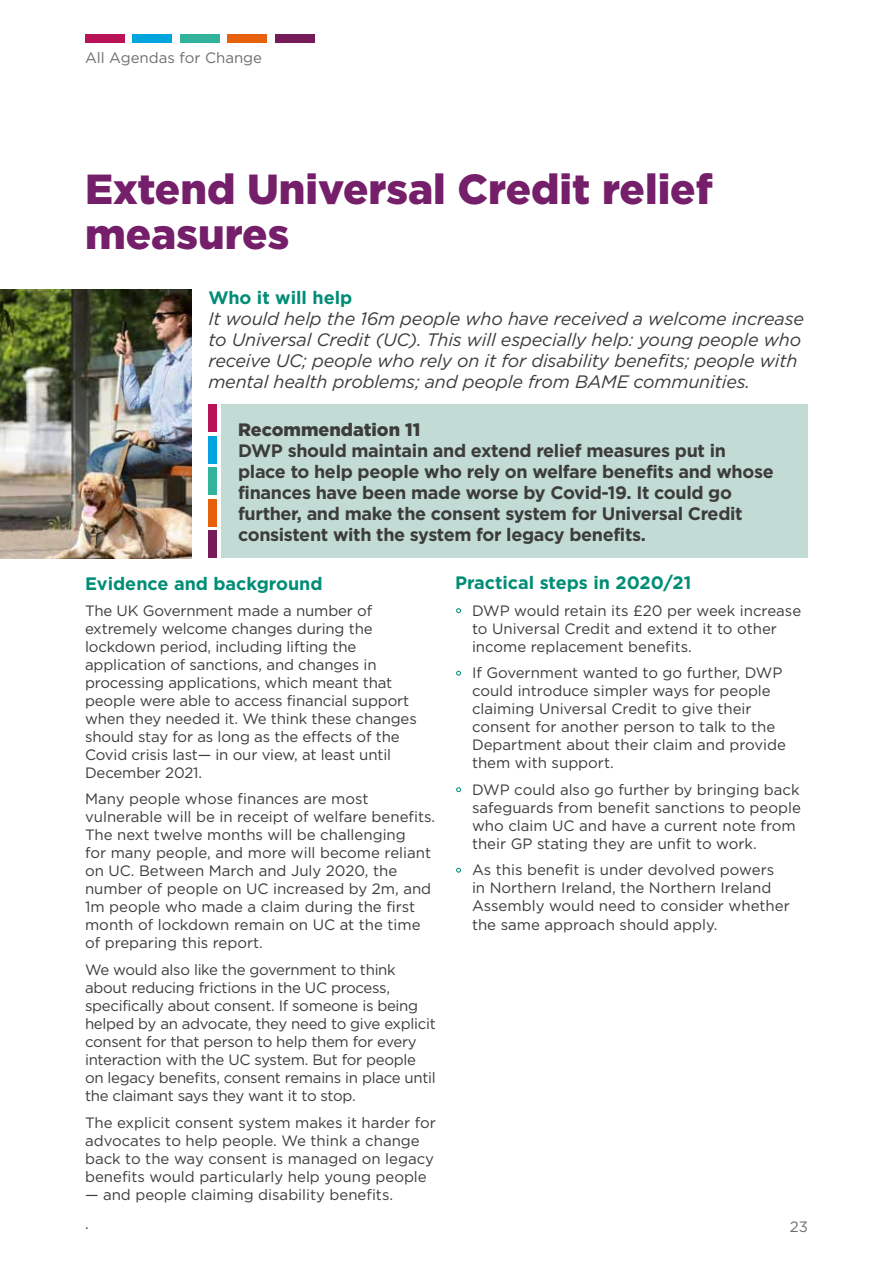
<style>
.page{position:relative;width:893px;height:1263px;background:#fff}
.page>*{position:absolute;margin:0;border:0;box-sizing:border-box;transform-origin:0 0}
.t1{font:900 42px/45px "Gotham";color:#751e6a}
.t2{font:700 18px/21px "Gotham";letter-spacing:-.02em;color:#3c3c3b}
.t3{font:italic 18px/21px "Gotham";letter-spacing:-.01em;color:#3c3c3b}
.t4{font:700 18px "Gotham";color:#008d76}
.t5{font:900 18px "Gotham";color:#3c3c3b}
.t6{font:15px/18px "Gotham";color:#3c3c3b}
.t7{font:15px/18px "Gotham";letter-spacing:-.02em;color:#3c3c3b}
.t8{font:15px "Gotham";color:#706f6f}
.s1{color:#008d76}
</style>
<div class="page">
<div style="left:221px;top:405px;width:587px;height:153px;background:#c2dbd4"></div>
<img style="left:0;top:289px;width:191px;height:269px">
<div style="left:208px;top:405px;width:9px;height:27px;background:#b91257"></div>
<div style="left:208px;top:436px;width:9px;height:27px;background:#00a5df"></div>
<div style="left:208px;top:468px;width:9px;height:27px;background:#31b39c"></div>
<div style="left:208px;top:499px;width:9px;height:27px;background:#e7610d"></div>
<div style="left:208px;top:531px;width:9px;height:27px;background:#751b5a"></div>
<div style="left:85px;top:34px;width:39px;height:9px;background:#b91257"></div>
<div style="left:133px;top:34px;width:39px;height:9px;background:#00a5df"></div>
<div style="left:180px;top:34px;width:39px;height:9px;background:#31b39c"></div>
<div style="left:228px;top:34px;width:39px;height:9px;background:#e7610d"></div>
<div style="left:276px;top:34px;width:39px;height:9px;background:#751b5a"></div>
<p class="t8" style="left:85px;top:48px;width:179px">All Agendas for Change</p>
<h1 class="t1" style="left:85px;top:166px;width:629px">Extend Universal Credit relief measures</h1>
<p class="t4" style="left:208px;top:285px;width:145px">Who it will help</p>
<p class="t3" style="left:208px;top:308px;width:597px">It would help the 16m people who have received a welcome increase to Universal Credit (UC). This will especially help: young people who receive UC; people who rely on it for disability benefits; people with mental health problems; and people from BAME communities.</p>
<p class="t5" style="left:238px;top:417px;width:184px">Recommendation 11</p>
<p class="t2" style="left:238px;top:440px;width:537px">DWP should maintain and extend relief measures put in place to help people who rely on welfare benefits and whose finances have been made worse by Covid-19. It could go further, and make the consent system for Universal Credit consistent with the system for legacy benefits.</p>
<p class="t4" style="left:85px;top:571px;width:239px">Evidence and background</p>
<p class="t6" style="left:85px;top:601px;width:333px">The UK Government made a number of extremely welcome changes during the lockdown period, including lifting the application of sanctions, and changes in processing applications, which meant that people were able to access financial support when they needed it. We think these changes should stay for as long as the effects of the Covid crisis last— in our view, at least until December 2021.</p>
<p class="t6" style="left:85px;top:790px;width:352px">Many people whose finances are most vulnerable will be in receipt of welfare benefits.<br>The next twelve months will be challenging<br>for many people, and more will become reliant on UC. Between March and July 2020, the number of people on UC increased by 2m, and 1m people who made a claim during the first month of lockdown remain on UC at the time of preparing this report.</p>
<p class="t7" style="left:85px;top:960px;width:352px">We would also like the government to think about reducing frictions in the UC process, specifically about consent. If someone is being helped by an advocate, they need to give explicit consent for that person to help them for every interaction with the UC system. But for people on legacy benefits, consent remains in place until the claimant says they want it to stop.</p>
<p class="t6" style="left:85px;top:1113px;width:352px">The explicit consent system makes it harder for advocates to help people. We think a change back to the way consent is managed on legacy benefits would particularly help young people</p>
<p class="t6" style="left:85px;top:1179px;width:310px;line-height:29.5px">— and people claiming disability benefits. .</p>
<p class="t4" style="left:455px;top:571px;width:238px">Practical steps in 2020/21</p>
<p class="t6" style="left:472px;top:601px;width:331px;text-indent:-17px"><span class="s1">•</span> DWP would retain its £20 per week increase to Universal Credit and extend it to other income replacement benefits.</p>
<p class="t6" style="left:472px;top:664px;width:315px;text-indent:-17px"><span class="s1">•</span> If Government wanted to go further, DWP could introduce simpler ways for people claiming Universal Credit to give their consent for another person to talk to the Department about their claim and provide them with support.</p>
<p class="t6" style="left:472px;top:780px;width:330px;text-indent:-17px"><span class="s1">•</span> DWP could also go further by bringing back safeguards from benefit sanctions to people who claim UC and have a current note from their GP stating they are unfit to work.</p>
<p class="t6" style="left:472px;top:861px;width:319px;text-indent:-17px"><span class="s1">•</span> As this benefit is under devolved powers in Northern Ireland, the Northern Ireland Assembly would need to consider whether the same approach should apply.</p>
<p class="t8" style="left:790px;top:1217px;width:20px">23</p>
</div>
